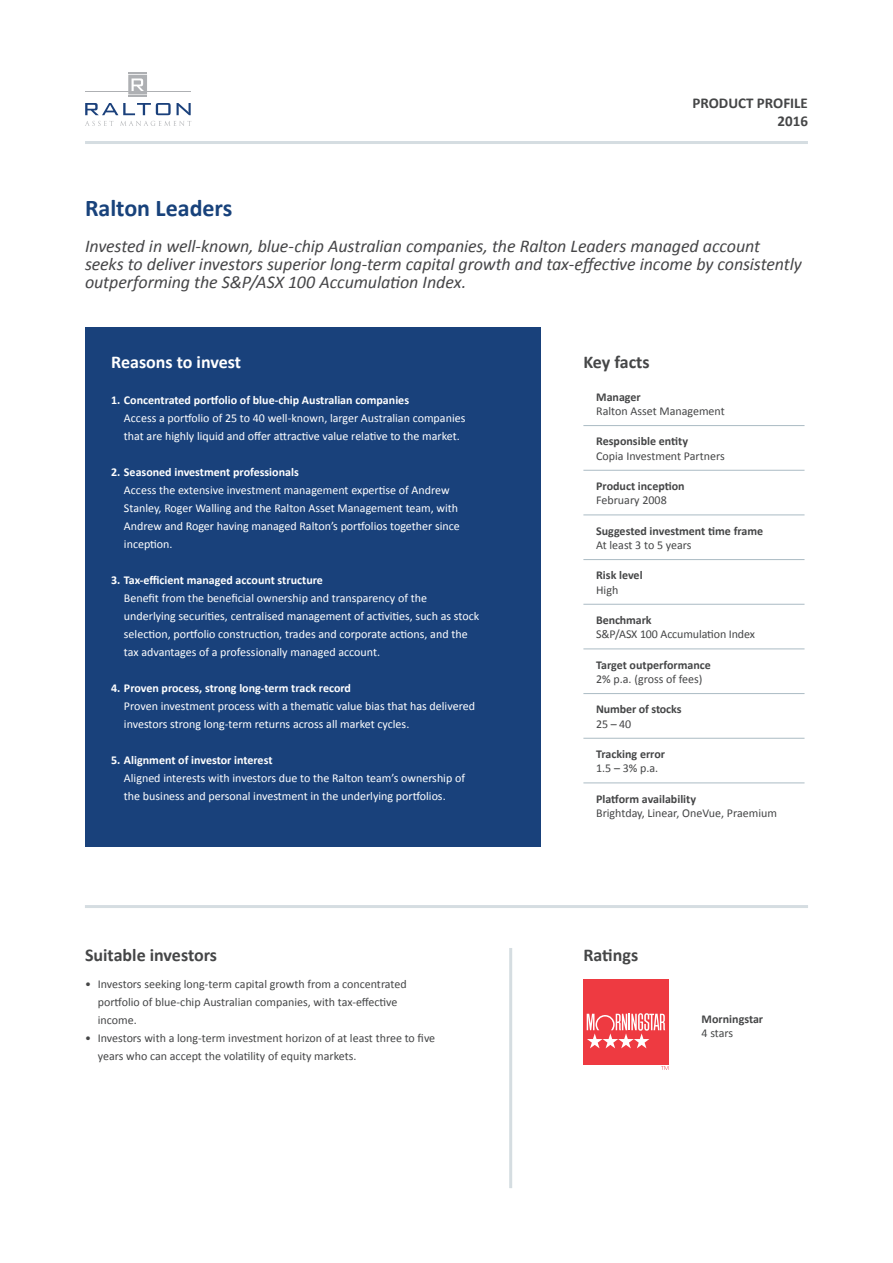
<style>
.page{position:relative;width:893px;height:1263px;background:#fff}
.page>*{position:absolute;margin:0;border:0;box-sizing:border-box;transform-origin:0 0}
.t1{font:700 24px "Calibri";color:#18427b}
.t2{font:italic 18px/18px "Calibri";letter-spacing:-.005em;color:#464648}
.t3{font:700 18px "Calibri";color:#454647}
.t4{font:700 18px "Calibri";color:#fff}
.t5{font:700 15px/18px "Calibri";color:#454647;text-align:right}
.t6{font:12px/18px "Calibri";color:#fff}
.t7{font:12px/18px "Calibri";color:#454647}
.t8{font:700 12px "Calibri";color:#fff}
.t9{font:700 12px "Calibri";color:#454647}
</style>
<div class="page">
<hr style="left:85px;top:141px;width:723px;height:3px;background:#abbbc4">
<hr style="left:85px;top:92px;width:105px;height:1px;background:#aeb0b3">
<svg style="left:128px;top:72px;width:19px;height:25px"></svg>
<svg style="left:85px;top:103px;width:86px;height:12px"></svg>
<svg style="left:177px;top:103px;width:14px;height:12px"></svg>
<svg style="left:85px;top:121px;width:28px;height:5px"></svg>
<svg style="left:120px;top:121px;width:71px;height:5px"></svg>
<div style="left:85px;top:327px;width:455px;height:520px;background:#19417b"></div>
<svg style="left:583px;top:469px;width:221px;height:315px"></svg>
<hr style="left:583px;top:425px;width:221px;height:1px;background:#abbbc4">
<hr style="left:583px;top:470px;width:221px;height:1px;background:#abbbc4">
<hr style="left:583px;top:514px;width:221px;height:1px;background:#abbbc4">
<hr style="left:583px;top:559px;width:221px;height:1px;background:#abbbc4">
<hr style="left:583px;top:604px;width:221px;height:1px;background:#abbbc4">
<hr style="left:583px;top:648px;width:221px;height:1px;background:#abbbc4">
<hr style="left:583px;top:693px;width:221px;height:1px;background:#abbbc4">
<hr style="left:583px;top:738px;width:221px;height:1px;background:#abbbc4">
<hr style="left:583px;top:782px;width:221px;height:1px;background:#abbbc4">
<hr style="left:85px;top:905px;width:723px;height:3px;background:#abbbc4">
<hr style="left:509px;top:948px;width:3px;height:240px;background:#abbbc4">
<div style="left:583px;top:979px;width:85px;height:85px;background:#ee3a41"></div>
<svg style="left:587px;top:1013px;width:78px;height:35px"></svg>
<svg style="left:661px;top:1066px;width:7px;height:4px"></svg>
<p class="t5" style="left:692px;top:94px;width:117px">PRODUCT PROFILE<br>2016</p>
<p class="t1" style="left:85px;top:193px;width:149px">Ralton Leaders</p>
<p class="t2" style="left:85px;top:236px;width:718px">Invested in well-known, blue-chip Australian companies, the Ralton Leaders managed account seeks to deliver investors superior long-term capital growth and tax-effective income by consistently outperforming the S&amp;P/ASX 100 Accumulation Index.</p>
<p class="t4" style="left:111px;top:351px;width:131px">Reasons to invest</p>
<p class="t8" style="left:111px;top:392px;width:299px">1. Concentrated portfolio of blue-chip Australian companies</p>
<p class="t6" style="left:124px;top:409px;width:343px">Access a portfolio of 25 to 40 well-known, larger Australian companies that are highly liquid and offer attractive value relative to the market.</p>
<p class="t8" style="left:111px;top:464px;width:189px">2. Seasoned investment professionals</p>
<p class="t6" style="left:124px;top:481px;width:337px">Access the extensive investment management expertise of Andrew Stanley, Roger Walling and the Ralton Asset Management team, with Andrew and Roger having managed Ralton’s portfolios together since inception.</p>
<p class="t8" style="left:111px;top:572px;width:213px">3. Tax-efficient managed account structure</p>
<p class="t6" style="left:124px;top:589px;width:357px">Benefit from the beneficial ownership and transparency of the underlying securities, centralised management of activities, such as stock selection, portfolio construction, trades and corporate actions, and the tax advantages of a professionally managed account.</p>
<p class="t8" style="left:111px;top:680px;width:241px">4. Proven process, strong long-term track record</p>
<p class="t6" style="left:124px;top:697px;width:352px">Proven investment process with a thematic value bias that has delivered investors strong long-term returns across all market cycles.</p>
<p class="t8" style="left:111px;top:752px;width:163px">5. Alignment of investor interest</p>
<p class="t6" style="left:124px;top:769px;width:343px">Aligned interests with investors due to the Ralton team’s ownership of the business and personal investment in the underlying portfolios.</p>
<p class="t3" style="left:85px;top:944px;width:134px">Suitable investors</p>
<p class="t7" style="left:98px;top:975px;width:310px;text-indent:-13px">• Investors seeking long-term capital growth from a concentrated portfolio of blue-chip Australian companies, with tax-effective income.</p>
<p class="t7" style="left:98px;top:1029px;width:339px;text-indent:-13px">• Investors with a long-term investment horizon of at least three to five years who can accept the volatility of equity markets.</p>
<p class="t3" style="left:583px;top:351px;width:68px">Key facts</p>
<p class="t9" style="left:596px;top:389px;width:46px">Manager</p>
<p class="t7" style="left:596px;top:402px;width:130px">Ralton Asset Management</p>
<p class="t9" style="left:596px;top:434px;width:93px">Responsible entity</p>
<p class="t7" style="left:596px;top:447px;width:130px">Copia Investment Partners</p>
<p class="t9" style="left:596px;top:478px;width:90px">Product inception</p>
<p class="t7" style="left:596px;top:491px;width:72px">February 2008</p>
<p class="t9" style="left:596px;top:523px;width:169px">Suggested investment time frame</p>
<p class="t7" style="left:596px;top:536px;width:97px">At least 3 to 5 years</p>
<p class="t9" style="left:596px;top:567px;width:48px">Risk level</p>
<p class="t7" style="left:596px;top:581px;width:24px">High</p>
<p class="t9" style="left:596px;top:612px;width:57px">Benchmark</p>
<p class="t7" style="left:596px;top:625px;width:160px">S&amp;P/ASX 100 Accumulation Index</p>
<p class="t9" style="left:596px;top:657px;width:116px">Target outperformance</p>
<p class="t7" style="left:596px;top:670px;width:108px">2% p.a. (gross of fees)</p>
<p class="t9" style="left:596px;top:701px;width:87px">Number of stocks</p>
<p class="t7" style="left:596px;top:715px;width:37px">25 – 40</p>
<p class="t9" style="left:596px;top:746px;width:70px">Tracking error</p>
<p class="t7" style="left:596px;top:759px;width:64px">1.5 – 3% p.a.</p>
<p class="t9" style="left:596px;top:791px;width:101px">Platform availability</p>
<p class="t7" style="left:596px;top:804px;width:182px">Brightday, Linear, OneVue, Praemium</p>
<p class="t3" style="left:583px;top:944px;width:56px">Ratings</p>
<p class="t9" style="left:702px;top:1011px;width:63px">Morningstar</p>
<p class="t7" style="left:702px;top:1024px;width:33px">4 stars</p>
</div>
